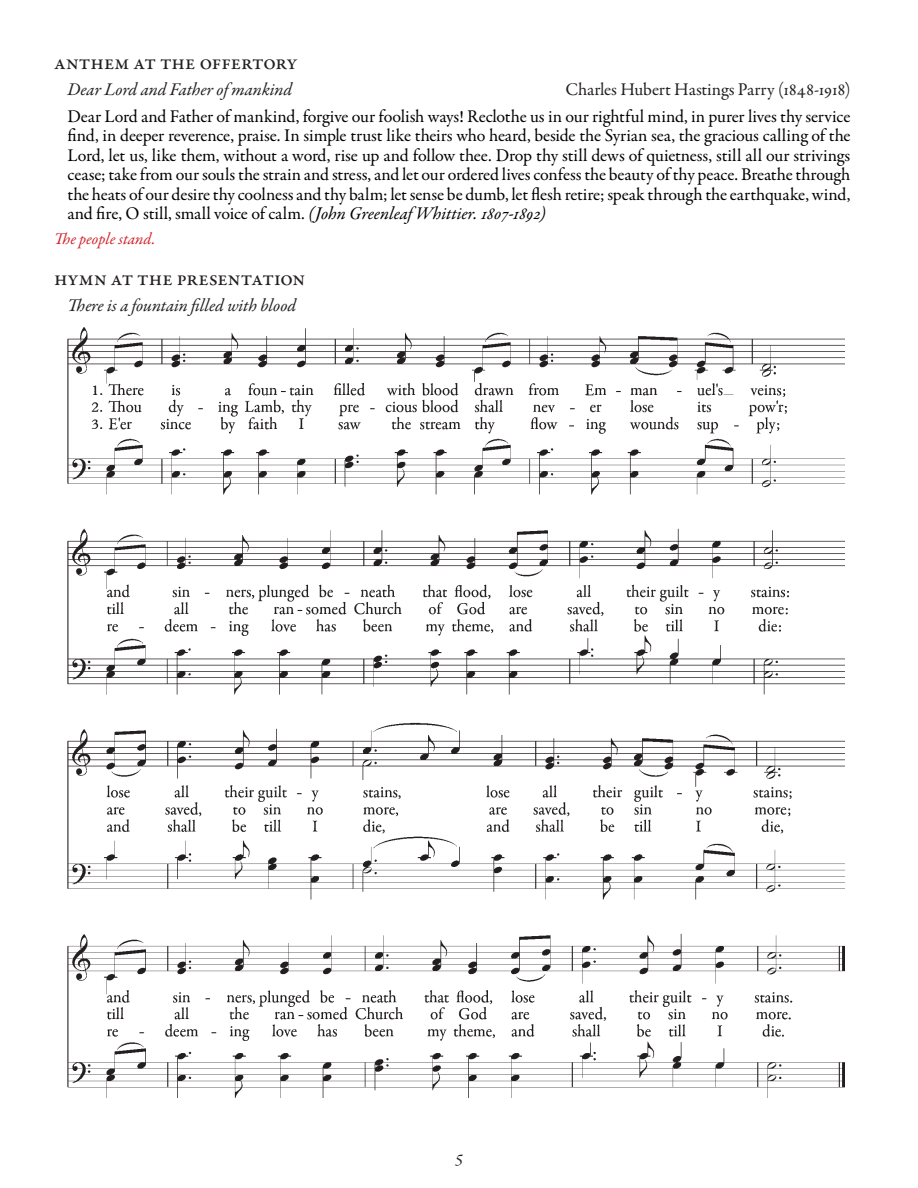
<style>
.page{position:relative;width:918px;height:1188px;background:#fff}
.page>*{position:absolute;margin:0;border:0;box-sizing:border-box;transform-origin:0 0}
.t1{font:500 21px "Garamond Premr Pro";letter-spacing:-.005em;color:#231f20}
.t2{font:18px/19.5px "Garamond Premr Pro";letter-spacing:-.005em;color:#000;text-align:justify}
.t3{font:italic 18px "Garamond Premr Pro";letter-spacing:-.005em;color:#231f20}
.t4{font:18px "Garamond Premr Pro";letter-spacing:-.03em;color:#231f20}
.t5{font:italic 16.5px "Garamond Premr Pro";letter-spacing:-.005em;color:#d1232a}
.t6{font:italic 16.5px "Garamond Premr Pro";color:#231f20}
.s1{font-style:italic}
</style>
<div class="page">
<img style="left:68px;top:327px;width:776px;height:770px">
<p class="t1" style="left:54px;top:50px;width:245px">anthem at the offertory</p>
<p class="t3" style="left:68px;top:78px;width:226px">Dear Lord and Father of mankind</p>
<p class="t4" style="left:565px;top:79px;width:287px">Charles Hubert Hastings Parry (1848-1918)</p>
<p class="t2" style="left:68px;top:107px;width:785px">Dear Lord and Father of mankind, forgive our foolish ways! Reclothe us in our rightful mind, in purer lives thy service find, in deeper reverence, praise. In simple trust like theirs who heard, beside the Syrian sea, the gracious calling of the Lord, let us, like them, without a word, rise up and follow thee. Drop thy still dews of quietness, still all our strivings cease; take from our souls the strain and stress, and let our ordered lives confess the beauty of thy peace. Breathe through the heats of our desire thy coolness and thy balm; let sense be dumb, let flesh retire; speak through the earthquake, wind, and fire, O still, small voice of calm. <span class="s1">(John Greenleaf Whittier. 1807-1892)</span></p>
<p class="t5" style="left:54px;top:228px;width:103px">The people stand.</p>
<p class="t1" style="left:54px;top:266px;width:253px">hymn at the presentation</p>
<p class="t3" style="left:68px;top:294px;width:230px">There is a fountain filled with blood</p>
<p class="t6" style="left:455px;top:1150px;width:7px">5</p>
</div>
